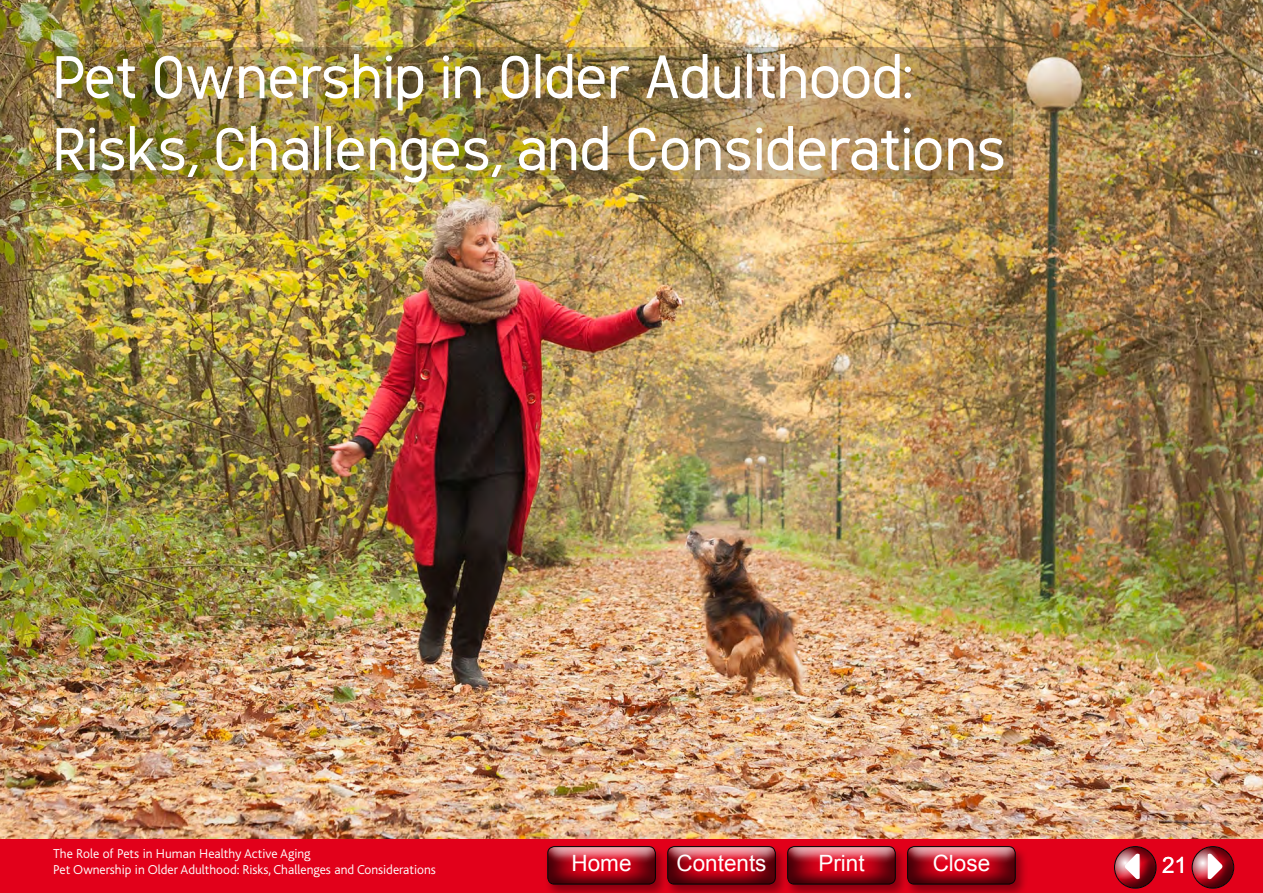
<style>
.page{position:relative;width:1263px;height:893px;background:#fff}
.page>*{position:absolute;margin:0;border:0;box-sizing:border-box;transform-origin:0 0}
.t1{font:60px/72px "Marsfont";color:#fff}
.t2{font:22.5px "Arial";color:#fff}
.t3{font:300 13.5px/16.2px "Bliss";color:#fff}
</style>
<div class="page">
<div style="left:0;top:839px;width:1263px;height:54px;background:#e2001a"></div>
<div style="left:543px;top:844px;width:125px;height:49px;background:#000;opacity:.4"></div>
<div style="left:534px;top:836px;width:135px;height:35px;background:#e2001a"></div>
<div style="left:534px;top:847px;width:135px;height:40px;background:#000;opacity:.67"></div>
<div style="left:547px;top:846px;width:109px;height:38px;border:1px solid #000;border-radius:7px"></div>
<div style="left:663px;top:844px;width:125px;height:49px;background:#000;opacity:.4"></div>
<div style="left:654px;top:836px;width:135px;height:35px;background:#e2001a"></div>
<div style="left:654px;top:847px;width:135px;height:40px;background:#000;opacity:.67"></div>
<div style="left:667px;top:846px;width:109px;height:38px;border:1px solid #000;border-radius:7px"></div>
<div style="left:783px;top:844px;width:125px;height:49px;background:#000;opacity:.4"></div>
<div style="left:774px;top:836px;width:135px;height:35px;background:#e2001a"></div>
<div style="left:774px;top:847px;width:135px;height:40px;background:#000;opacity:.67"></div>
<div style="left:787px;top:846px;width:109px;height:38px;border:1px solid #000;border-radius:7px"></div>
<div style="left:903px;top:844px;width:125px;height:49px;background:#000;opacity:.4"></div>
<div style="left:893px;top:836px;width:135px;height:35px;background:#e2001a"></div>
<div style="left:893px;top:847px;width:135px;height:40px;background:#000;opacity:.67"></div>
<div style="left:907px;top:846px;width:109px;height:38px;border:1px solid #000;border-radius:7px"></div>
<div style="left:1178px;top:837px;width:68px;height:53px;background:#000;opacity:.44"></div>
<div style="left:1192px;top:846px;width:42px;height:42px;border:1px solid #000;border-radius:50%"></div>
<svg style="left:1208px;top:853px;width:14px;height:26px"></svg>
<div style="left:1101px;top:837px;width:68px;height:53px;background:#000;opacity:.44"></div>
<div style="left:1114px;top:846px;width:42px;height:42px;border:1px solid #000;border-radius:50%"></div>
<svg style="left:1125px;top:853px;width:15px;height:26px"></svg>
<img style="left:0;top:0;width:1263px;height:839px">
<img style="left:54px;top:48px;width:958px;height:131px">
<h1 class="t1" style="left:53px;top:40px;width:955px">Pet Ownership in Older Adulthood:<br>Risks, Challenges, and Considerations</h1>
<p class="t3" style="left:53px;top:846px;width:384px">The Role of Pets in Human Healthy Active Aging<br>Pet Ownership in Older Adulthood: Risks, Challenges and Considerations</p>
<h2 class="t2" style="left:571px;top:849px;width:62px">Home</h2>
<h2 class="t2" style="left:676px;top:849px;width:92px">Contents</h2>
<h2 class="t2" style="left:818px;top:849px;width:48px">Print</h2>
<h2 class="t2" style="left:933px;top:849px;width:59px">Close</h2>
<h2 class="t2" style="left:1162px;top:850px;width:27px">21</h2>
</div>
